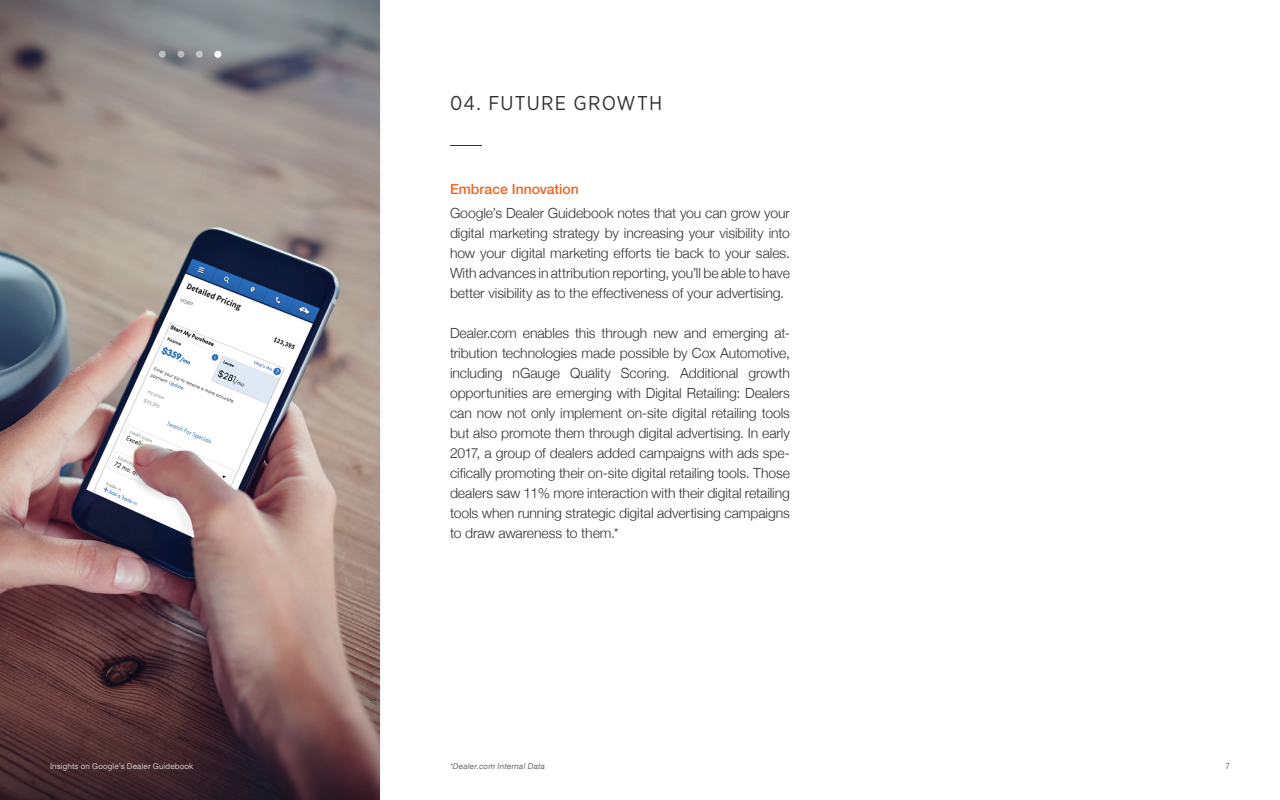
<style>
.page{position:relative;width:1280px;height:800px;background:#fff}
.page>*{position:absolute;margin:0;border:0;box-sizing:border-box;transform-origin:0 0}
.t1{font:20px "Gotham Narrow";letter-spacing:.055em;color:#323232}
.t2{font:300 14px/20px "Helvetica Neue";letter-spacing:-.005em;color:#323232;text-align:justify}
.t3{font:500 14px "Helvetica Neue";color:#f06522}
.t4{font:8px "Helvetica Neue";letter-spacing:.015em;color:#fff}
.t5{font:italic 8px "Helvetica Neue";letter-spacing:.03em;color:#646464}
.t6{font:8px "Helvetica Neue";color:#646464}
</style>
<div class="page">
<div style="left:370px;top:0;width:12px;height:800px;background:#f5f5f5"></div>
<img style="left:0;top:0;width:380px;height:800px">
<hr style="left:450px;top:145px;width:32px;height:1px;background:#323232">
<div style="left:214px;top:51px;width:7px;height:7px;background:#fff;border-radius:50%"></div>
<div style="left:196px;top:51px;width:7px;height:7px;background:#c4c4c6;border-radius:50%"></div>
<div style="left:177px;top:51px;width:7px;height:7px;background:#b9babc;border-radius:50%"></div>
<div style="left:159px;top:51px;width:7px;height:7px;background:#b9bcbe;border-radius:50%"></div>
<h1 class="t1" style="left:450px;top:91px;width:214px">04. FUTURE GROWTH</h1>
<p class="t3" style="left:450px;top:178px;width:130px">Embrace Innovation</p>
<p class="t2" style="left:450px;top:202px;width:342px">Google’s Dealer Guidebook notes that you can grow your digital marketing strategy by increasing your visibility into how your digital marketing efforts tie back to your sales.<br>With advances in attribution reporting, you’ll be able to have better visibility as to the effectiveness of your advertising.</p>
<p class="t2" style="left:450px;top:322px;width:342px">Dealer.com enables this through new and emerging at&shy;tribution technologies made possible by Cox Automotive, including nGauge Quality Scoring. Additional growth opportunities are emerging with Digital Retailing: Dealers can now not only implement on-site digital retailing tools but also promote them through digital advertising. In early 2017, a group of dealers added campaigns with ads spe&shy;cifically promoting their on-site digital retailing tools. Those dealers saw 11% more interaction with their digital retailing tools when running strategic digital advertising campaigns to draw awareness to them.*</p>
<p class="t4" style="left:50px;top:760px;width:145px">Insights on Google’s Dealer Guidebook</p>
<p class="t5" style="left:450px;top:760px;width:97px">*Dealer.com Internal Data</p>
<p class="t6" style="left:1226px;top:760px;width:6px">7</p>
</div>
